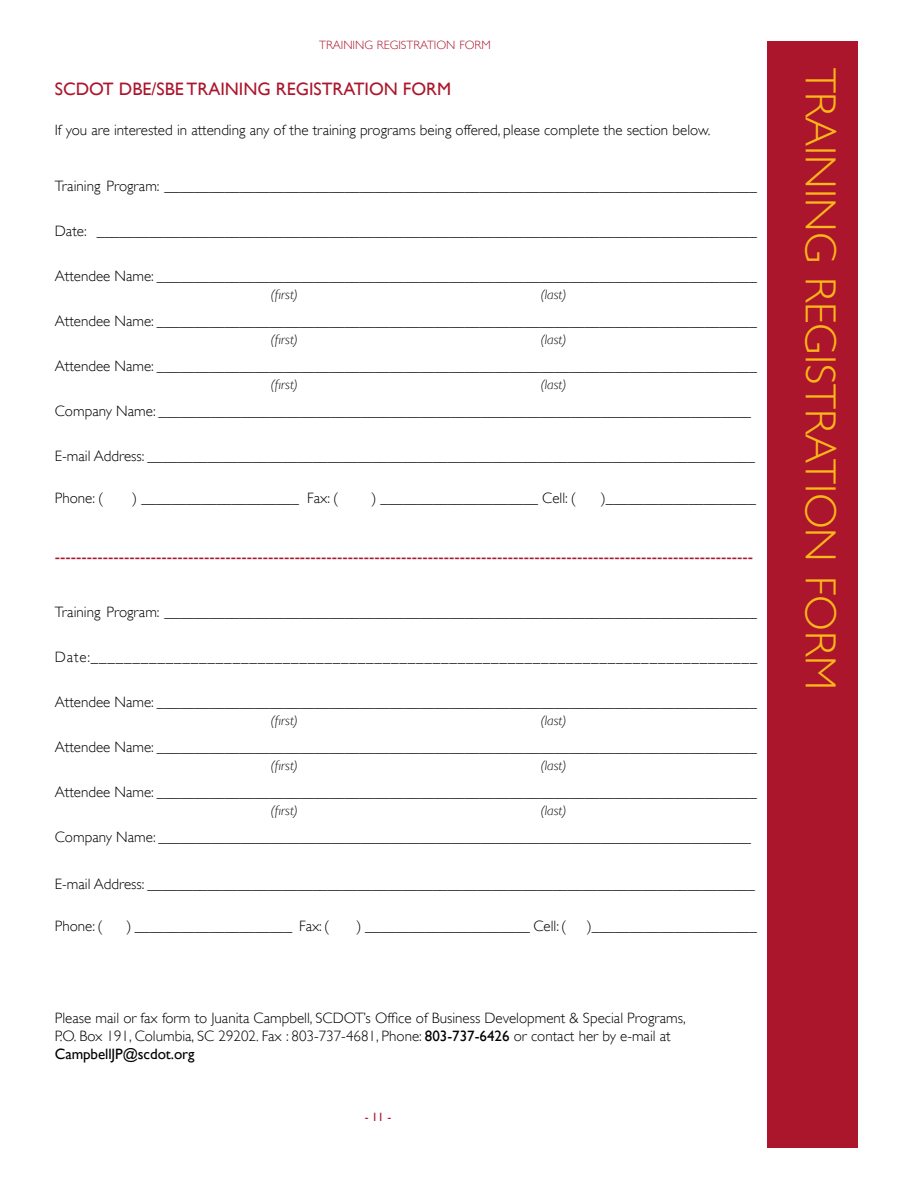
<style>
.page{position:relative;width:918px;height:1188px;background:#fff}
.page>*{position:absolute;margin:0;border:0;box-sizing:border-box;transform-origin:0 0}
.t1{font:300 43.5px "Gill Sans";color:#ffb819}
.t2{font:18px "Gill Sans";color:#ac162c}
.t3{font:16.5px "Gill Sans";color:#ac162c}
.t4{font:300 15px/18px "Gill Sans";color:#000}
.t5{font:italic 300 13.5px "Gill Sans";color:#000}
.t6{font:300 12px "Gill Sans";color:#ac162c}
.t7{font:12px "Gill Sans";color:#ac162c}
.s1{font-weight:400}
</style>
<div class="page">
<div style="left:767px;top:41px;width:91px;height:1107px;background:#ac162c"></div>
<p class="t6" style="left:319px;top:38px;width:173px">TRAINING REGISTRATION FORM</p>
<p class="t2" style="left:55px;top:79px;width:398px">SCDOT DBE/SBE TRAINING REGISTRATION FORM</p>
<p class="t4" style="left:55px;top:121px;width:657px">If you are interested in attending any of the training programs being offered, please complete the section below.</p>
<p class="t4" style="left:55px;top:177px;width:704px">Training Program: _______________________________________________________________________________</p>
<p class="t4" style="left:55px;top:222px;width:704px">Date: ________________________________________________________________________________________</p>
<p class="t4" style="left:55px;top:267px;width:704px">Attendee Name: ________________________________________________________________________________</p>
<p class="t5" style="left:271px;top:286px;width:29px">(first)</p>
<p class="t5" style="left:541px;top:286px;width:27px">(last)</p>
<p class="t4" style="left:55px;top:312px;width:704px">Attendee Name: ________________________________________________________________________________</p>
<p class="t5" style="left:271px;top:331px;width:29px">(first)</p>
<p class="t5" style="left:541px;top:331px;width:27px">(last)</p>
<p class="t4" style="left:55px;top:357px;width:704px">Attendee Name: ________________________________________________________________________________</p>
<p class="t5" style="left:271px;top:376px;width:29px">(first)</p>
<p class="t5" style="left:541px;top:376px;width:27px">(last)</p>
<p class="t4" style="left:55px;top:402px;width:698px">Company Name: _______________________________________________________________________________</p>
<p class="t4" style="left:55px;top:447px;width:702px">E-mail Address: _________________________________________________________________________________</p>
<p class="t4" style="left:55px;top:489px;width:50px">Phone: (</p>
<p class="t4" style="left:132px;top:489px;width:207px">) _____________________ Fax: (</p>
<p class="t4" style="left:371px;top:489px;width:206px">) _____________________ Cell: (</p>
<p class="t4" style="left:601px;top:489px;width:156px">)____________________</p>
<p class="t3" style="left:55px;top:547px;width:700px">-----------------------------------------------------------------------------------------------------------------------------------</p>
<p class="t4" style="left:55px;top:603px;width:704px">Training Program: _______________________________________________________________________________</p>
<p class="t4" style="left:55px;top:648px;width:704px">Date:________________________________________________________________________________</p>
<p class="t4" style="left:55px;top:693px;width:704px">Attendee Name: ________________________________________________________________________________</p>
<p class="t5" style="left:271px;top:713px;width:29px">(first)</p>
<p class="t5" style="left:541px;top:713px;width:27px">(last)</p>
<p class="t4" style="left:55px;top:738px;width:704px">Attendee Name: ________________________________________________________________________________</p>
<p class="t5" style="left:271px;top:758px;width:29px">(first)</p>
<p class="t5" style="left:541px;top:758px;width:27px">(last)</p>
<p class="t4" style="left:55px;top:783px;width:704px">Attendee Name: ________________________________________________________________________________</p>
<p class="t5" style="left:271px;top:803px;width:29px">(first)</p>
<p class="t5" style="left:541px;top:803px;width:27px">(last)</p>
<p class="t4" style="left:55px;top:828px;width:698px">Company Name: _______________________________________________________________________________</p>
<p class="t4" style="left:55px;top:875px;width:702px">E-mail Address: _________________________________________________________________________________</p>
<p class="t4" style="left:55px;top:917px;width:49px">Phone: (</p>
<p class="t4" style="left:126px;top:917px;width:204px">) _____________________ Fax: (</p>
<p class="t4" style="left:357px;top:917px;width:211px">) ______________________ Cell: (</p>
<p class="t4" style="left:587px;top:917px;width:171px">)______________________</p>
<p class="t4" style="left:55px;top:1009px;width:632px">Please mail or fax form to Juanita Campbell, SCDOT’s Office of Business Development &amp; Special Programs,<br>P.O. Box 191, Columbia, SC 29202. Fax : 803-737-4681, Phone: <span class="s1">803-737-6426</span> or contact her by e-mail at<br><span class="s1">CampbellJP@scdot.org</span></p>
<p class="t7" style="left:365px;top:1110px;width:28px">- 11 -</p>
<h1 class="t1" style="left:846px;top:68px;width:624px;rotate:90deg">TRAINING REGISTRATION FORM</h1>
</div>
